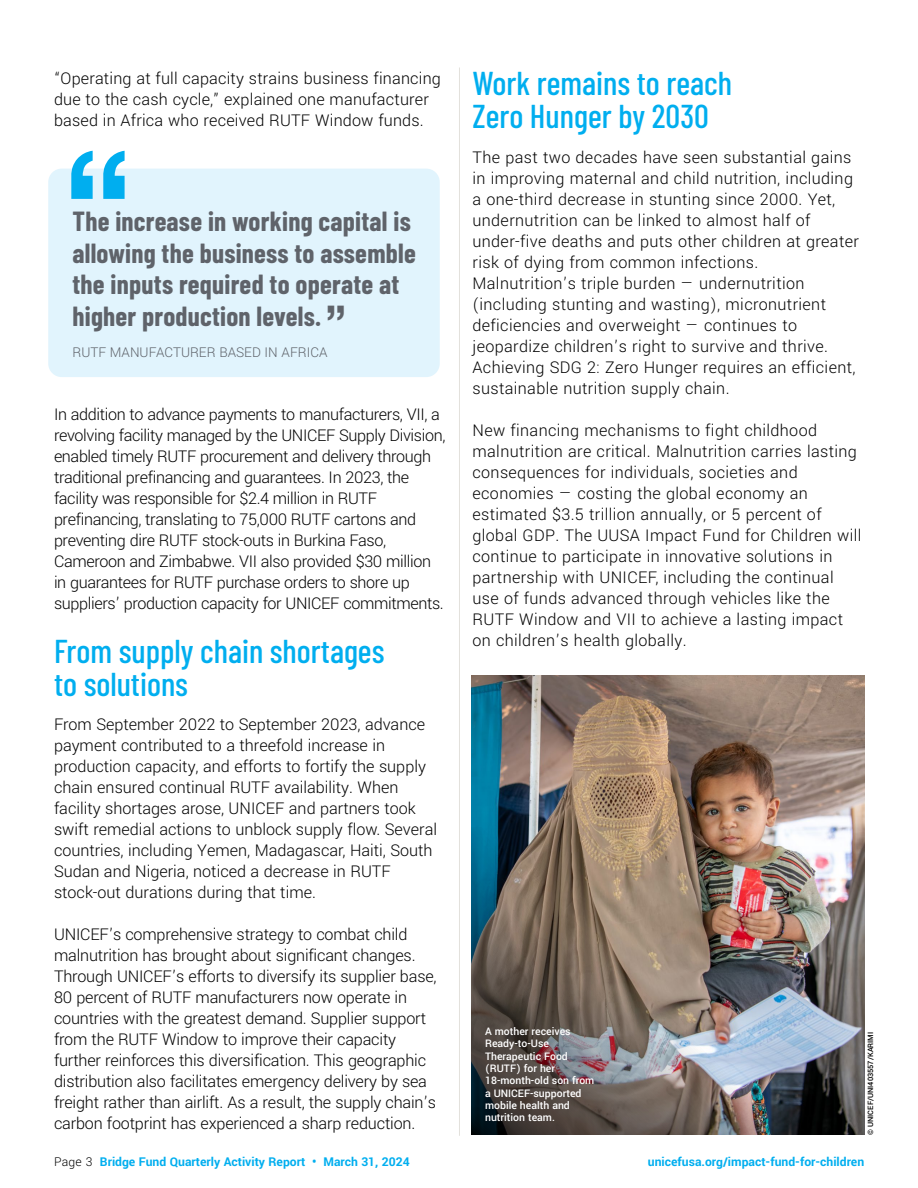
<style>
.page{position:relative;width:918px;height:1188px;background:#fff}
.page>*{position:absolute;margin:0;border:0;box-sizing:border-box;transform-origin:0 0}
.t1{font:700 150px "Helvetica Neue";color:#00aeef}
.t2{font:700 45px "Helvetica Neue";color:#5f636a}
.t3{font:500 33px/33px "Barlow Condensed";color:#00aeef}
.t4{font:700 27px/31.5px "Barlow Condensed";letter-spacing:.01em;color:#5f636a}
.t5{font:300 18px/21px "Yantramanav";color:#000}
.t6{font:300 18px/21px "Yantramanav";letter-spacing:.02em;color:#000}
.t7{font:300 18px/21px "Yantramanav";letter-spacing:-.02em;color:#000}
.t8{font:300 15px "Yantramanav";color:#5f636a}
.t9{font:700 13.5px "Yantramanav";color:#00aeef}
.t10{font:500 11.7px/12.5px "Yantramanav";color:#fff}
.t11{font:500 8.25px "Yantramanav";color:#000}
.s1{font-weight:300;color:#000}
</style>
<div class="page">
<hr style="left:459px;top:67px;width:1px;height:1069px;background:#e3e1dc">
<img style="left:472px;top:675px;width:392px;height:460px">
<div style="left:48px;top:169px;width:392px;height:208px;background:#e1f4fd;border-radius:14px"></div>
<img style="left:471px;top:827px;width:309px;height:308px">
<p class="t5" style="left:54px;top:67px;width:388px">“Operating at full capacity strains business financing due to the cash cycle,” explained one manufacturer based in Africa who received RUTF Window funds.</p>
<h1 class="t1" style="left:63px;top:87px;width:71px">“</h1>
<h3 class="t4" style="left:72px;top:204px;width:345px">The increase in working capital is allowing the business to assemble the inputs required to operate at higher production levels.</h3>
<p class="t8" style="left:72px;top:344px;width:256px">RUTF MANUFACTURER BASED IN AFRICA</p>
<h2 class="t2" style="left:326px;top:287px;width:22px">”</h2>
<p class="t7" style="left:54px;top:403px;width:393px">In addition to advance payments to manufacturers, VII, a revolving facility managed by the UNICEF Supply Division, enabled timely RUTF procurement and delivery through traditional prefinancing and guarantees. In 2023, the facility was responsible for $2.4 million in RUTF prefinancing, translating to 75,000 RUTF cartons and preventing dire RUTF stock-outs in Burkina Faso, Cameroon and Zimbabwe. VII also provided $30 million in guarantees for RUTF purchase orders to shore up suppliers’ production capacity for UNICEF commitments.</p>
<h3 class="t3" style="left:54px;top:632px;width:332px">From supply chain shortages to solutions</h3>
<p class="t5" style="left:54px;top:714px;width:385px">From September 2022 to September 2023, advance payment contributed to a threefold increase in production capacity, and efforts to fortify the supply chain ensured continual RUTF availability. When facility shortages arose, UNICEF and partners took swift remedial actions to unblock supply flow. Several countries, including Yemen, Madagascar, Haiti, South Sudan and Nigeria, noticed a decrease in RUTF stock-out durations during that time.</p>
<p class="t5" style="left:54px;top:924px;width:384px">UNICEF’s comprehensive strategy to combat child malnutrition has brought about significant changes.<br>Through UNICEF’s efforts to diversify its supplier base, 80 percent of RUTF manufacturers now operate in countries with the greatest demand. Supplier support from the RUTF Window to improve their capacity further reinforces this diversification. This geographic distribution also facilitates emergency delivery by sea freight rather than airlift. As a result, the supply chain’s carbon footprint has experienced a sharp reduction.</p>
<p class="t9" style="left:54px;top:1154px;width:357px"><span class="s1">Page 3</span> Bridge Fund Quarterly Activity Report • March 31, 2024</p>
<h3 class="t3" style="left:472px;top:64px;width:261px">Work remains to reach<br>Zero Hunger by 2030</h3>
<p class="t6" style="left:472px;top:147px;width:388px">The past two decades have seen substantial gains in improving maternal and child nutrition, including a one-third decrease in stunting since 2000. Yet, undernutrition can be linked to almost half of under-five deaths and puts other children at greater risk of dying from common infections.<br>Malnutrition’s triple burden — undernutrition (including stunting and wasting), micronutrient deficiencies and overweight — continues to jeopardize children’s right to survive and thrive.<br>Achieving SDG 2: Zero Hunger requires an efficient, sustainable nutrition supply chain.</p>
<p class="t6" style="left:472px;top:420px;width:391px">New financing mechanisms to fight childhood malnutrition are critical. Malnutrition carries lasting consequences for individuals, societies and economies — costing the global economy an estimated $3.5 trillion annually, or 5 percent of global GDP. The UUSA Impact Fund for Children will continue to participate in innovative solutions in partnership with UNICEF, including the continual use of funds advanced through vehicles like the RUTF Window and VII to achieve a lasting impact on children’s health globally.</p>
<p class="t10" style="left:485px;top:1025px;width:111px">A mother receives<br>Ready-to-Use<br>Therapeutic Food (RUTF) for her<br>18-month-old son from a UNICEF-supported mobile health and nutrition team.</p>
<p class="t11" style="left:866px;top:1135px;width:104px;rotate:-90deg">© UNICEF/UNI403557/KARIMI</p>
<p class="t9" style="left:648px;top:1154px;width:218px">unicefusa.org/impact-fund-for-children</p>
</div>
